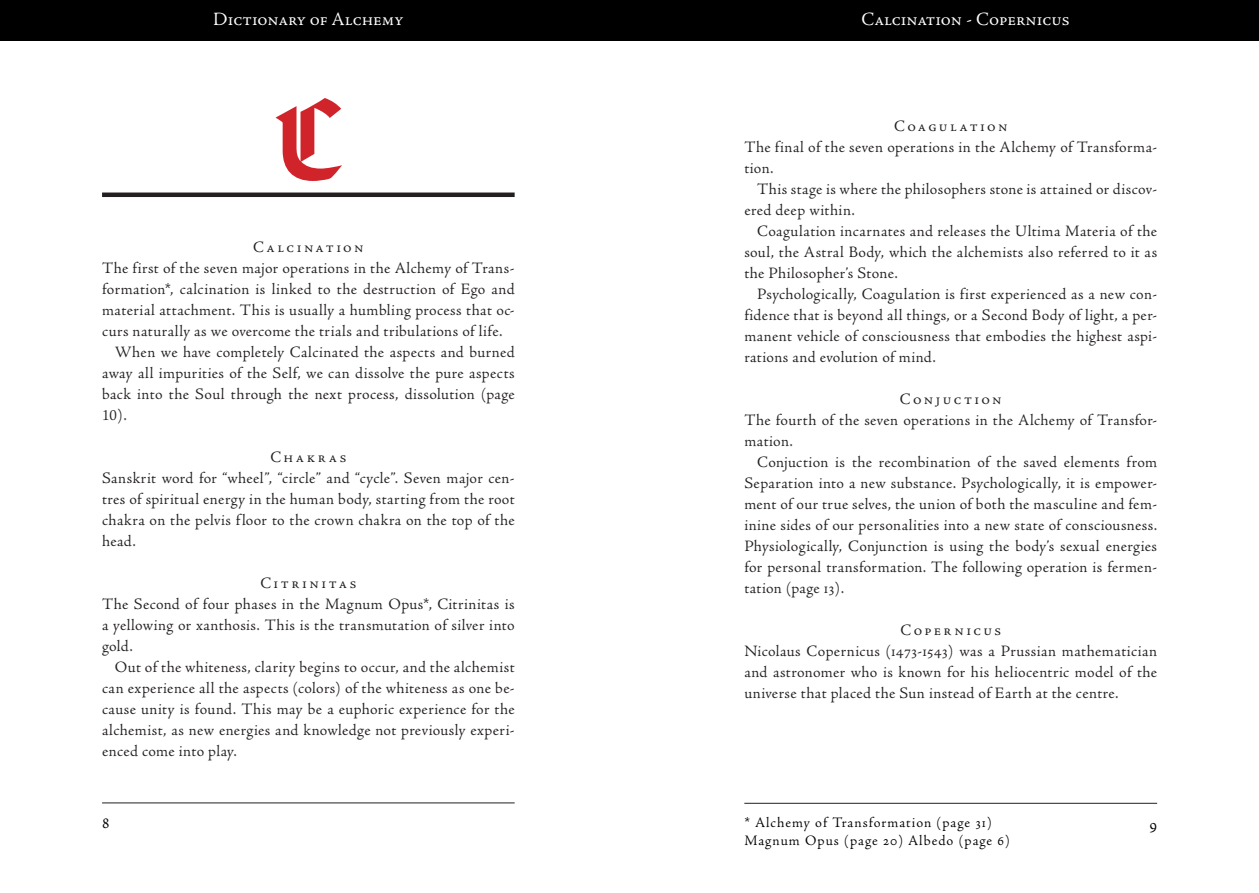
<style>
.page{position:relative;width:1259px;height:893px;background:#fff}
.page>*{position:absolute;margin:0;border:0;box-sizing:border-box;transform-origin:0 0}
.t1{font:121.5px "San Marco";color:#d1232a}
.t2{font:19.5px "Adobe Jenson Regular SC";color:#fff}
.t3{font:18px "Adobe Jenson Regular SC";color:#000}
.t4{font:16.5px/21px "Adobe Jenson";letter-spacing:.025em;color:#231f20;text-align:justify}
.t5{font:16.5px "Adobe Jenson Regular SC";letter-spacing:.15em;color:#231f20}
.t6{font:15px "Adobe Jenson";letter-spacing:.065em;color:#000}
.s1{font-family:"Adobe Jenson Regular SC"}
</style>
<div class="page">
<div style="left:629px;top:0;width:630px;height:40px;background:#000"></div>
<hr style="left:744px;top:803px;width:413px;height:1px;background:#231f20">
<hr style="left:102px;top:802px;width:412px;height:1px;background:#231f20">
<div style="left:0;top:0;width:629px;height:40px;background:#000"></div>
<hr style="left:102px;top:193px;width:412px;height:4px;background:#231f20">
<p class="t2" style="left:213px;top:9px;width:192px">Dictionary of Alchemy</p>
<h1 class="t1" style="left:272px;top:77px;width:74px">C</h1>
<p class="t5" style="left:253px;top:238px;width:112px">Calcination</p>
<p class="t4" style="left:102px;top:258px;width:414px">The first of the seven major operations in the Alchemy of Trans-</p>
<p class="t4" style="left:102px;top:279px;width:414px">formation*, calcination is linked to the destruction of Ego and</p>
<p class="t4" style="left:102px;top:300px;width:414px">material attachment. This is usually a humbling process that oc-</p>
<p class="t4" style="left:102px;top:321px;width:402px">curs naturally as we overcome the trials and tribulations of life.</p>
<p class="t4" style="left:115px;top:342px;width:401px">When we have completely Calcinated the aspects and burned</p>
<p class="t4" style="left:102px;top:363px;width:414px">away all impurities of the Self, we can dissolve the pure aspects</p>
<p class="t4" style="left:102px;top:384px;width:414px">back into the Soul through the next process, dissolution (page</p>
<p class="t4" style="left:102px;top:405px;width:26px">10).</p>
<p class="t5" style="left:270px;top:448px;width:77px">Chakras</p>
<p class="t4" style="left:102px;top:468px;width:414px">Sanskrit word for “wheel”, “circle” and “cycle”. Seven major cen&shy;tres of spiritual energy in the human body, starting from the root chakra on the pelvis floor to the crown chakra on the top of the head.</p>
<p class="t5" style="left:260px;top:574px;width:97px">Citrinitas</p>
<p class="t4" style="left:102px;top:594px;width:414px">The Second of four phases in the Magnum Opus*, Citrinitas is a yellowing or xanthosis. This is the transmutation of silver into gold.</p>
<p class="t4" style="left:102px;top:657px;width:414px;text-indent:13px">Out of the whiteness, clarity begins to occur, and the alchemist can experience all the aspects (colors) of the whiteness as one be&shy;cause unity is found. This may be a euphoric experience for the alchemist, as new energies and knowledge not previously experi&shy;enced come into play.</p>
<p class="t3" style="left:102px;top:813px;width:9px">8</p>
<p class="t2" style="left:861px;top:9px;width:209px">Calcination - Copernicus</p>
<p class="t5" style="left:894px;top:117px;width:115px">Coagulation</p>
<p class="t4" style="left:744px;top:137px;width:414px">The final of the seven operations in the Alchemy of Transforma&shy;tion.</p>
<p class="t4" style="left:744px;top:179px;width:414px;text-indent:13px">This stage is where the philosophers stone is attained or discov&shy;ered deep within.</p>
<p class="t4" style="left:744px;top:221px;width:414px;text-indent:13px">Coagulation incarnates and releases the Ultima Materia of the soul, the Astral Body, which the alchemists also referred to it as the Philosopher’s Stone.</p>
<p class="t4" style="left:744px;top:284px;width:414px;text-indent:13px">Psychologically, Coagulation is first experienced as a new con&shy;fidence that is beyond all things, or a Second Body of light, a per&shy;manent vehicle of consciousness that embodies the highest aspi&shy;rations and evolution of mind.</p>
<p class="t5" style="left:899px;top:390px;width:103px">Conjuction</p>
<p class="t4" style="left:744px;top:410px;width:414px">The fourth of the seven operations in the Alchemy of Transfor&shy;mation.</p>
<p class="t4" style="left:744px;top:452px;width:414px;text-indent:13px">Conjuction is the recombination of the saved elements from Separation into a new substance. Psychologically, it is empower&shy;ment of our true selves, the union of both the masculine and fem&shy;inine sides of our personalities into a new state of consciousness.<br>Physiologically, Conjunction is using the body’s sexual energies for personal transformation. The following operation is fermen&shy;tation (page <span class="s1">13</span>).</p>
<p class="t5" style="left:900px;top:621px;width:102px">Copernicus</p>
<p class="t4" style="left:744px;top:641px;width:414px">Nicolaus Copernicus (<span class="s1">1473-1543</span>) was a Prussian mathematician and astronomer who is known for his heliocentric model of the universe that placed the Sun instead of Earth at the centre.</p>
<p class="t6" style="left:744px;top:815px;width:249px">* Alchemy of Transformation (page <span class="s1">31</span>)</p>
<p class="t3" style="left:1149px;top:815px;width:9px">9</p>
<p class="t6" style="left:744px;top:833px;width:267px">Magnum Opus (page <span class="s1">20</span>) Albedo (page <span class="s1">6</span>)</p>
</div>
